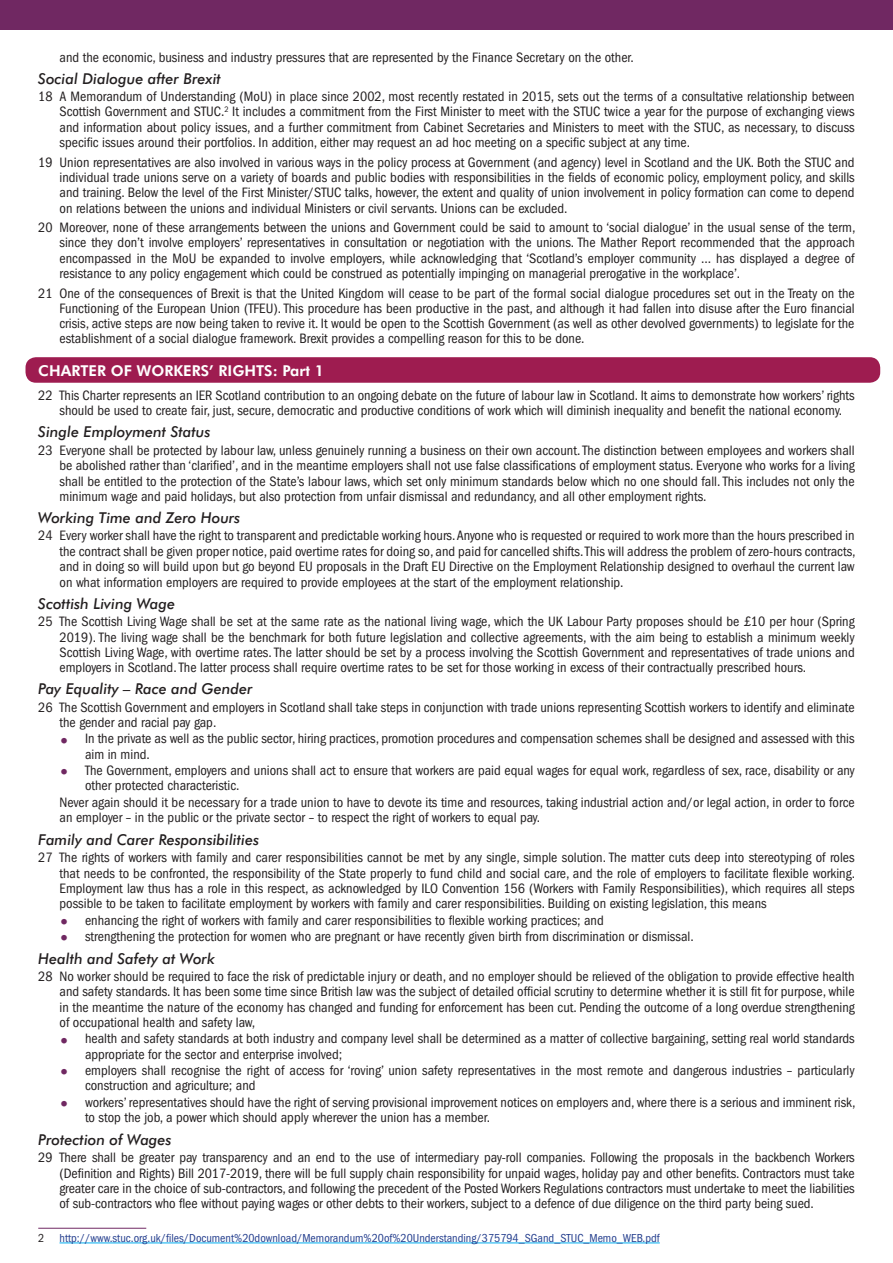
<style>
.page{position:relative;width:893px;height:1263px;background:#fff}
.page>*{position:absolute;margin:0;border:0;box-sizing:border-box;transform-origin:0 0}
.t1{font:italic 500 15px "Futura BT";color:#231f20}
.t2{font:800 15px "Futura BT";color:#fff}
.t3{font:condensed 14.1px/15.3px "Franklin Gothic";color:#231f20;text-align:justify}
.t4{font:condensed 12px "Franklin Gothic";color:#253f8e}
.t5{font:condensed 12px "Franklin Gothic";color:#231f20}
</style>
<div class="page">
<div style="left:26px;top:357px;width:854px;height:26px;background:#9e1c50;border-radius:10px"></div>
<hr style="left:38px;top:1228px;width:108px;height:1px;background:#702862">
<hr style="left:60px;top:1242px;width:600px;height:1px;background:#00aeef">
<div style="left:0;top:0;width:893px;height:30px;background:#702862"></div>
<p class="t3" style="left:60px;top:49px;width:576px">and the economic, business and industry pressures that are represented by the Finance Secretary on the other.</p>
<p class="t1" style="left:38px;top:69px;width:184px">Social Dialogue after Brexit</p>
<p class="t3" style="left:60px;top:89px;width:797px;text-indent:-21px">18 A Memorandum of Understanding (MoU) in place since 2002, most recently restated in 2015, sets out the terms of a consultative relationship between Scottish Government and STUC.<sup>2</sup> It includes a commitment from the First Minister to meet with the STUC twice a year for the purpose of exchanging views and information about policy issues, and a further commitment from Cabinet Secretaries and Ministers to meet with the STUC, as necessary, to discuss specific issues around their portfolios. In addition, either may request an ad hoc meeting on a specific subject at any time.</p>
<p class="t3" style="left:60px;top:154px;width:797px;text-indent:-21px">19 Union representatives are also involved in various ways in the policy process at Government (and agency) level in Scotland and the UK. Both the STUC and individual trade unions serve on a variety of boards and public bodies with responsibilities in the fields of economic policy, employment policy, and skills and training. Below the level of the First Minister/STUC talks, however, the extent and quality of union involvement in policy formation can come to depend on relations between the unions and individual Ministers or civil servants. Unions can be excluded.</p>
<p class="t3" style="left:60px;top:220px;width:797px;text-indent:-21px">20 Moreover, none of these arrangements between the unions and Government could be said to amount to ‘social dialogue’ in the usual sense of the term, since they don’t involve employers’ representatives in consultation or negotiation with the unions. The Mather Report recommended that the approach encompassed in the MoU be expanded to involve employers, while acknowledging that ‘Scotland’s employer community … has displayed a degree of resistance to any policy engagement which could be construed as potentially impinging on managerial prerogative in the workplace’.</p>
<p class="t3" style="left:60px;top:285px;width:797px;text-indent:-21px">21 One of the consequences of Brexit is that the United Kingdom will cease to be part of the formal social dialogue procedures set out in the Treaty on the Functioning of the European Union (TFEU). This procedure has been productive in the past, and although it had fallen into disuse after the Euro financial crisis, active steps are now being taken to revive it. It would be open to the Scottish Government (as well as other devolved governments) to legislate for the establishment of a social dialogue framework. Brexit provides a compelling reason for this to be done.</p>
<p class="t2" style="left:38px;top:361px;width:287px">CHARTER OF WORKERS’ RIGHTS: Part 1</p>
<p class="t3" style="left:60px;top:388px;width:797px;text-indent:-21px">22 This Charter represents an IER Scotland contribution to an ongoing debate on the future of labour law in Scotland. It aims to demonstrate how workers’ rights should be used to create fair, just, secure, democratic and productive conditions of work which will diminish inequality and benefit the national economy.</p>
<p class="t1" style="left:38px;top:423px;width:174px">Single Employment Status</p>
<p class="t3" style="left:60px;top:443px;width:797px;text-indent:-21px">23 Everyone shall be protected by labour law, unless genuinely running a business on their own account. The distinction between employees and workers shall be abolished rather than ‘clarified’, and in the meantime employers shall not use false classifications of employment status. Everyone who works for a living shall be entitled to the protection of the State’s labour laws, which set only minimum standards below which no one should fall. This includes not only the minimum wage and paid holidays, but also protection from unfair dismissal and redundancy, and all other employment rights.</p>
<p class="t1" style="left:38px;top:509px;width:204px">Working Time and Zero Hours</p>
<p class="t3" style="left:60px;top:528px;width:797px;text-indent:-21px">24 Every worker shall have the right to transparent and predictable working hours. Anyone who is requested or required to work more than the hours prescribed in the contract shall be given proper notice, paid overtime rates for doing so, and paid for cancelled shifts. This will address the problem of zero-hours contracts, and in doing so will build upon but go beyond EU proposals in the Draft EU Directive on the Employment Relationship designed to overhaul the current law on what information employers are required to provide employees at the start of the employment relationship.</p>
<p class="t1" style="left:38px;top:594px;width:138px">Scottish Living Wage</p>
<p class="t3" style="left:60px;top:614px;width:797px;text-indent:-21px">25 The Scottish Living Wage shall be set at the same rate as the national living wage, which the UK Labour Party proposes should be £10 per hour (Spring 2019). The living wage shall be the benchmark for both future legislation and collective agreements, with the aim being to establish a minimum weekly Scottish Living Wage, with overtime rates. The latter should be set by a process involving the Scottish Government and representatives of trade unions and employers in Scotland. The latter process shall require overtime rates to be set for those working in excess of their contractually prescribed hours.</p>
<p class="t1" style="left:38px;top:680px;width:216px">Pay Equality – Race and Gender</p>
<p class="t3" style="left:60px;top:700px;width:797px;text-indent:-21px">26 The Scottish Government and employers in Scotland shall take steps in conjunction with trade unions representing Scottish workers to identify and eliminate the gender and racial pay gap.</p>
<p class="t3" style="left:85px;top:731px;width:771px">In the private as well as the public sector, hiring practices, promotion procedures and compensation schemes shall be designed and assessed with this</p>
<p class="t3" style="left:85px;top:747px;width:66px">aim in mind.</p>
<p class="t3" style="left:85px;top:763px;width:771px">The Government, employers and unions shall act to ensure that workers are paid equal wages for equal work, regardless of sex, race, disability or any</p>
<p class="t3" style="left:85px;top:778px;width:156px">other protected characteristic.</p>
<p class="t3" style="left:60px;top:795px;width:797px">Never again should it be necessary for a trade union to have to devote its time and resources, taking industrial action and/or legal action, in order to force</p>
<p class="t3" style="left:60px;top:810px;width:482px">an employer – in the public or the private sector – to respect the right of workers to equal pay.</p>
<p class="t1" style="left:38px;top:830px;width:222px">Family and Carer Responsibilities</p>
<p class="t3" style="left:38px;top:850px;width:818px">27 The rights of workers with family and carer responsibilities cannot be met by any single, simple solution. The matter cuts deep into stereotyping of roles</p>
<p class="t3" style="left:60px;top:865px;width:797px">that needs to be confronted, the responsibility of the State properly to fund child and social care, and the role of employers to facilitate flexible working.</p>
<p class="t3" style="left:60px;top:881px;width:797px">Employment law thus has a role in this respect, as acknowledged by ILO Convention 156 (Workers with Family Responsibilities), which requires all steps</p>
<p class="t3" style="left:60px;top:896px;width:709px">possible to be taken to facilitate employment by workers with family and carer responsibilities. Building on existing legislation, this means</p>
<p class="t3" style="left:85px;top:912px;width:520px">enhancing the right of workers with family and carer responsibilities to flexible working practices; and</p>
<p class="t3" style="left:85px;top:929px;width:610px">strengthening the protection for women who are pregnant or have recently given birth from discrimination or dismissal.</p>
<p class="t1" style="left:38px;top:949px;width:178px">Health and Safety at Work</p>
<p class="t3" style="left:60px;top:969px;width:797px;text-indent:-21px">28 No worker should be required to face the risk of predictable injury or death, and no employer should be relieved of the obligation to provide effective health and safety standards. It has been some time since British law was the subject of detailed official scrutiny to determine whether it is still fit for purpose, while in the meantime the nature of the economy has changed and funding for enforcement has been cut. Pending the outcome of a long overdue strengthening of occupational health and safety law,</p>
<p class="t3" style="left:85px;top:1031px;width:772px;line-height:15.8px;text-align:left">health and safety standards at both industry and company level shall be determined as a matter of collective bargaining, setting real world standards appropriate for the sector and enterprise involved;<br>employers shall recognise the right of access for ‘roving’ union safety representatives in the most remote and dangerous industries – particularly construction and agriculture; and<br>workers’ representatives should have the right of serving provisional improvement notices on employers and, where there is a serious and imminent risk, to stop the job, a power which should apply wherever the union has a member.</p>
<p class="t1" style="left:38px;top:1130px;width:135px">Protection of Wages</p>
<p class="t3" style="left:60px;top:1150px;width:797px;text-indent:-21px">29 There shall be greater pay transparency and an end to the use of intermediary pay-roll companies. Following the proposals in the backbench Workers (Definition and Rights) Bill 2017-2019, there will be full supply chain responsibility for unpaid wages, holiday pay and other benefits. Contractors must take greater care in the choice of sub-contractors, and following the precedent of the Posted Workers Regulations contractors must undertake to meet the liabilities of sub-contractors who flee without paying wages or other debts to their workers, subject to a defence of due diligence on the third party being sued.</p>
<p class="t5" style="left:38px;top:1231px;width:8px">2</p>
<p class="t4" style="left:60px;top:1231px;width:602px">http://www.stuc.org.uk/files/Document%20download/Memorandum%20of%20Understanding/375794_SGand_STUC_Memo_WEB.pdf</p>
</div>
